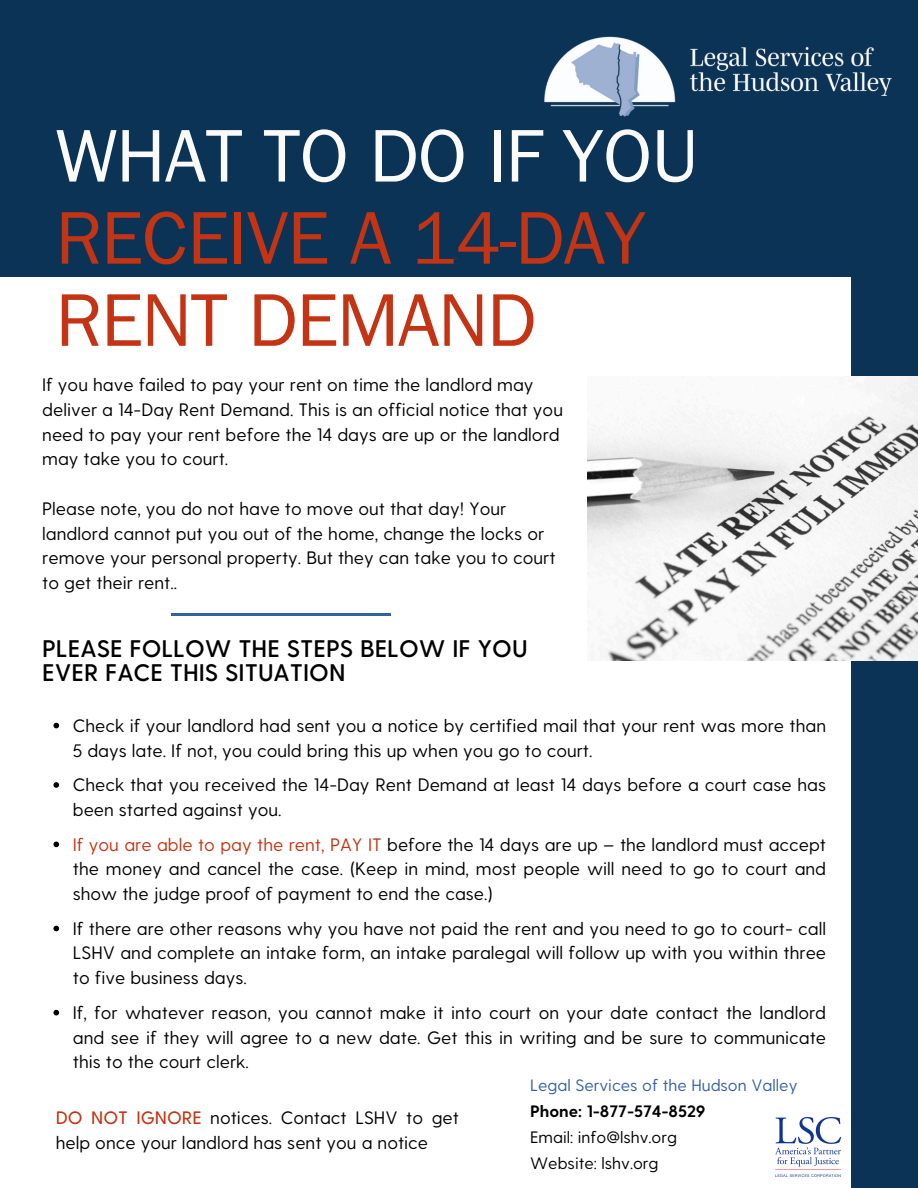
<style>
.page{position:relative;width:918px;height:1188px;background:#0b3355}
.page>*{position:absolute;margin:0;border:0;box-sizing:border-box;transform-origin:0 0}
.t1{font:75px/82.2px "Franklin Gothic LT Pro";letter-spacing:-.015em;color:#c23414}
.t2{font:600 24px/23.7px "Greycliff CF";color:#000}
.t3{font:18px/24.8px "Greycliff CF";color:#000}
.t4{font:16.5px "Greycliff CF";color:#000}
.t5{font:16.5px "Greycliff CF";color:#3361a0}
.t6{font:700 16.5px "Greycliff CF";color:#000}
.s1{color:#fafafa}
.s2{color:#c23414}
.s3{font-weight:500;color:#c23414}
</style>
<div class="page">
<div style="left:0;top:277px;width:851px;height:911px;background:#fff"></div>
<img style="left:587px;top:377px;width:331px;height:283px">
<hr style="left:172px;top:613px;width:219px;height:2px;background:#3361a0">
<img style="left:544px;top:36px;width:348px;height:81px">
<svg style="left:53px;top:723px;width:6px;height:5px"></svg>
<svg style="left:53px;top:782px;width:6px;height:6px"></svg>
<svg style="left:53px;top:842px;width:6px;height:5px"></svg>
<svg style="left:53px;top:926px;width:6px;height:5px"></svg>
<svg style="left:53px;top:1010px;width:6px;height:5px"></svg>
<img style="left:776px;top:1117px;width:64px;height:60px">
<p class="t1" style="left:56px;top:127px;width:645px"><span class="s1">WHAT TO DO IF YOU<br></span>RECEIVE A 14-DAY</p>
<p class="t1" style="left:56px;top:291px;width:482px">RENT DEMAND</p>
<p class="t3" style="left:42px;top:371px;width:493px">If you have failed to pay your rent on time the landlord may</p>
<p class="t3" style="left:42px;top:396px;width:522px">deliver a 14-Day Rent Demand. This is an official notice that you</p>
<p class="t3" style="left:42px;top:421px;width:519px">need to pay your rent before the 14 days are up or the landlord</p>
<p class="t3" style="left:42px;top:446px;width:188px">may take you to court.</p>
<p class="t3" style="left:42px;top:495px;width:466px">Please note, you do not have to move out that day! Your</p>
<p class="t3" style="left:42px;top:520px;width:504px">landlord cannot put you out of the home, change the locks or</p>
<p class="t3" style="left:42px;top:545px;width:515px">remove your personal property. But they can take you to court</p>
<p class="t3" style="left:42px;top:569px;width:137px">to get their rent..</p>
<p class="t2" style="left:42px;top:635px;width:487px">PLEASE FOLLOW THE STEPS BELOW IF YOU<br>EVER FACE THIS SITUATION</p>
<p class="t3" style="left:73px;top:712px;width:755px">Check if your landlord had sent you a notice by certified mail that your rent was more than<br>5 days late. If not, you could bring this up when you go to court.</p>
<p class="t3" style="left:73px;top:771px;width:755px">Check that you received the 14-Day Rent Demand at least 14 days before a court case has been started against you.</p>
<p class="t3" style="left:73px;top:831px;width:755px;text-align:justify"><span class="s2">If you are able to pay the rent, PAY IT</span> before the 14 days are up – the landlord must accept the money and cancel the case. (Keep in mind, most people will need to go to court and show the judge proof of payment to end the case.)</p>
<p class="t3" style="left:73px;top:915px;width:755px;text-align:justify">If there are other reasons why you have not paid the rent and you need to go to court- call LSHV and complete an intake form, an intake paralegal will follow up with you within three to five business days.</p>
<p class="t3" style="left:73px;top:999px;width:755px;text-align:justify">If, for whatever reason, you cannot make it into court on your date contact the landlord and see if they will agree to a new date. Get this in writing and be sure to communicate this to the court clerk.</p>
<p class="t3" style="left:56px;top:1105px;width:405px"><span class="s3">DO NOT IGNORE</span> notices. Contact LSHV to get help once your landlord has sent you a notice</p>
<p class="t5" style="left:530px;top:1075px;width:269px">Legal Services of the Hudson Valley</p>
<p class="t6" style="left:530px;top:1101px;width:177px">Phone: 1-877-574-8529</p>
<p class="t4" style="left:530px;top:1127px;width:149px">Email: info@lshv.org</p>
<p class="t4" style="left:530px;top:1152px;width:130px">Website: lshv.org</p>
</div>
